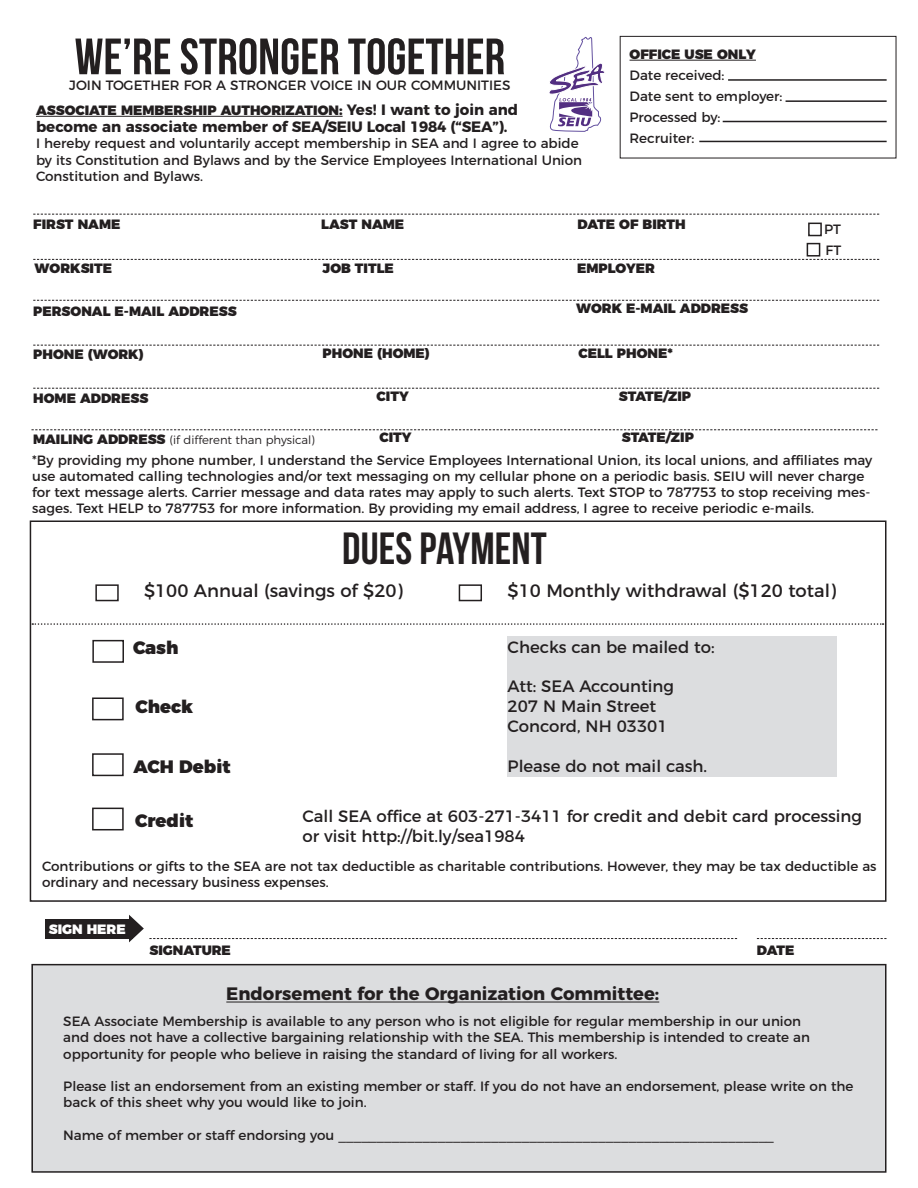
<style>
.page{position:relative;width:918px;height:1188px;background:#fff}
.page>*{position:absolute;margin:0;border:0;box-sizing:border-box;transform-origin:0 0}
.t1{font:700 51px "Bebas Neue";letter-spacing:.005em;color:#231f20}
.t2{font:700 45px "Bebas Neue";letter-spacing:.005em;color:#231f20}
.t3{font:18px "Montserrat";color:#231f20}
.t4{font:700 18px "Montserrat";color:#231f20}
.t5{font:900 18px "Montserrat";color:#231f20}
.t6{font:16.5px/19.8px "Montserrat";color:#231f20}
.t7{font:700 15px "Montserrat";color:#231f20}
.t8{font:13.5px/16.2px "Montserrat";color:#231f20}
.t9{font:900 13.5px "Montserrat";color:#231f20}
.t10{font:900 13.5px "Montserrat";color:#fff}
.t11{font:300 11.7px "Montserrat";color:#231f20}
.s1{font-weight:700;font-size:15px}
.s2{font-weight:900;font-size:13.5px}
</style>
<div class="page">
<hr style="left:630px;top:60px;width:126px;height:1px;background:#231f20">
<div style="left:620px;top:36px;width:276px;height:122px;border:1px solid #231f20"></div>
<hr style="left:36px;top:116px;width:307px;height:1px;background:#231f20">
<div style="left:45px;top:919px;width:87px;height:20px;background:#231f20"></div>
<svg style="left:129px;top:915px;width:608px;height:27px"></svg>
<svg style="left:757px;top:938px;width:130px;height:1px"></svg>
<svg style="left:549px;top:36px;width:56px;height:95px"></svg>
<hr style="left:723px;top:121px;width:164px;height:1px;background:#231f20">
<hr style="left:699px;top:141px;width:188px;height:1px;background:#231f20">
<hr style="left:728px;top:79px;width:159px;height:2px;background:#231f20">
<hr style="left:786px;top:100px;width:101px;height:2px;background:#231f20">
<div style="left:32px;top:964px;width:854px;height:208px;background:#dcdddf"></div>
<hr style="left:226px;top:1002px;width:433px;height:1px;background:#231f20">
<svg style="left:33px;top:214px;width:846px;height:1px"></svg>
<svg style="left:33px;top:300px;width:846px;height:1px"></svg>
<svg style="left:33px;top:345px;width:846px;height:1px"></svg>
<svg style="left:33px;top:388px;width:846px;height:1px"></svg>
<svg style="left:33px;top:259px;width:846px;height:1px"></svg>
<div style="left:807px;top:243px;width:13px;height:14px;border:2px solid #231f20"></div>
<div style="left:808px;top:223px;width:14px;height:13px;border:2px solid #231f20"></div>
<svg style="left:32px;top:429px;width:846px;height:1px"></svg>
<div style="left:32px;top:964px;width:854px;height:209px;border:2px solid #231f20"></div>
<div style="left:92px;top:698px;width:32px;height:22px;border:2px solid #231f20"></div>
<div style="left:92px;top:753px;width:32px;height:23px;border:2px solid #231f20"></div>
<div style="left:92px;top:640px;width:32px;height:23px;border:2px solid #231f20"></div>
<div style="left:30px;top:520px;width:856px;height:382px;border:2px solid #231f20"></div>
<div style="left:459px;top:584px;width:23px;height:17px;border:2px solid #231f20"></div>
<div style="left:95px;top:584px;width:24px;height:17px;border:2px solid #231f20"></div>
<div style="left:92px;top:808px;width:32px;height:22px;border:2px solid #231f20"></div>
<div style="left:507px;top:637px;width:330px;height:140px;background:#dcdddf"></div>
<svg style="left:32px;top:623px;width:852px;height:2px"></svg>
<p class="t1" style="left:75px;top:29px;width:432px">WE’RE STRONGER TOGETHER</p>
<p class="t8" style="left:69px;top:76px;width:443px">JOIN TOGETHER FOR A STRONGER VOICE IN OUR COMMUNITIES</p>
<p class="t9" style="left:36px;top:99px;width:484px">ASSOCIATE MEMBERSHIP AUTHORIZATION: <span class="s1">Yes! I want to join and</span></p>
<p class="t7" style="left:36px;top:115px;width:473px">become an associate member of SEA/SEIU Local 1984 (“SEA”).</p>
<p class="t8" style="left:36px;top:134px;width:548px">I hereby request and voluntarily accept membership in SEA and I agree to abide by its Constitution and Bylaws and by the Service Employees International Union<br>Constitution and Bylaws.</p>
<p class="t9" style="left:630px;top:43px;width:128px">OFFICE USE ONLY</p>
<p class="t8" style="left:630px;top:66px;width:97px">Date received:</p>
<p class="t8" style="left:630px;top:87px;width:154px">Date sent to employer:</p>
<p class="t8" style="left:630px;top:108px;width:93px">Processed by:</p>
<p class="t8" style="left:630px;top:129px;width:66px">Recruiter:</p>
<p class="t9" style="left:33px;top:213px;width:89px">FIRST NAME</p>
<p class="t9" style="left:321px;top:213px;width:85px">LAST NAME</p>
<p class="t9" style="left:578px;top:213px;width:110px">DATE OF BIRTH</p>
<p class="t8" style="left:824px;top:220px;width:18px">PT</p>
<p class="t8" style="left:826px;top:241px;width:17px">FT</p>
<p class="t9" style="left:35px;top:257px;width:79px">WORKSITE</p>
<p class="t9" style="left:323px;top:257px;width:73px">JOB TITLE</p>
<p class="t9" style="left:577px;top:256px;width:80px">EMPLOYER</p>
<p class="t9" style="left:33px;top:300px;width:205px">PERSONAL E-MAIL ADDRESS</p>
<p class="t9" style="left:576px;top:297px;width:174px">WORK E-MAIL ADDRESS</p>
<p class="t9" style="left:33px;top:343px;width:112px">PHONE (WORK)</p>
<p class="t9" style="left:323px;top:342px;width:109px">PHONE (HOME)</p>
<p class="t9" style="left:578px;top:342px;width:96px">CELL PHONE*</p>
<p class="t9" style="left:33px;top:387px;width:117px">HOME ADDRESS</p>
<p class="t9" style="left:377px;top:385px;width:34px">CITY</p>
<p class="t9" style="left:619px;top:385px;width:74px">STATE/ZIP</p>
<p class="t11" style="left:33px;top:431px;width:284px"><span class="s2">MAILING ADDRESS</span> (if different than physical)</p>
<p class="t9" style="left:379px;top:426px;width:34px">CITY</p>
<p class="t9" style="left:622px;top:426px;width:74px">STATE/ZIP</p>
<p class="t8" style="left:32px;top:451px;width:842px">*By providing my phone number, I understand the Service Employees International Union, its local unions, and affiliates may use automated calling technologies and/or text messaging on my cellular phone on a periodic basis. SEIU will never charge for text message alerts. Carrier message and data rates may apply to such alerts. Text STOP to 787753 to stop receiving mes&shy;sages. Text HELP to 787753 for more information. By providing my email address, I agree to receive periodic e-mails.</p>
<p class="t2" style="left:342px;top:524px;width:206px">DUES PAYMENT</p>
<p class="t3" style="left:144px;top:577px;width:260px">$100 Annual (savings of $20)</p>
<p class="t3" style="left:508px;top:577px;width:330px">$10 Monthly withdrawal ($120 total)</p>
<p class="t5" style="left:133px;top:633px;width:47px">Cash</p>
<p class="t5" style="left:135px;top:692px;width:59px">Check</p>
<p class="t5" style="left:133px;top:751px;width:99px">ACH Debit</p>
<p class="t6" style="left:508px;top:636px;width:209px">Checks can be mailed to:</p>
<p class="t6" style="left:508px;top:675px;width:168px">Att: SEA Accounting</p>
<p class="t6" style="left:508px;top:695px;width:150px">207 N Main Street</p>
<p class="t6" style="left:508px;top:715px;width:161px">Concord, NH 03301</p>
<p class="t6" style="left:508px;top:755px;width:201px">Please do not mail cash.</p>
<p class="t5" style="left:135px;top:806px;width:60px">Credit</p>
<p class="t6" style="left:302px;top:805px;width:561px">Call SEA office at 603-271-3411 for credit and debit card processing or visit http://bit.ly/sea1984</p>
<p class="t8" style="left:42px;top:857px;width:836px">Contributions or gifts to the SEA are not tax deductible as charitable contributions. However, they may be tax deductible as ordinary and necessary business expenses.</p>
<p class="t10" style="left:49px;top:918px;width:78px">SIGN HERE</p>
<p class="t9" style="left:149px;top:938px;width:83px">SIGNATURE</p>
<p class="t9" style="left:757px;top:938px;width:39px">DATE</p>
<p class="t4" style="left:226px;top:979px;width:434px">Endorsement for the Organization Committee:</p>
<p class="t8" style="left:63px;top:1012px;width:748px">SEA Associate Membership is available to any person who is not eligible for regular membership in our union and does not have a collective bargaining relationship with the SEA. This membership is intended to create an opportunity for people who believe in raising the standard of living for all workers.</p>
<p class="t8" style="left:63px;top:1077px;width:792px">Please list an endorsement from an existing member or staff. If you do not have an endorsement, please write on the back of this sheet why you would like to join.</p>
<p class="t8" style="left:63px;top:1126px;width:712px">Name of member or staff endorsing you _________________________________________________________</p>
</div>
